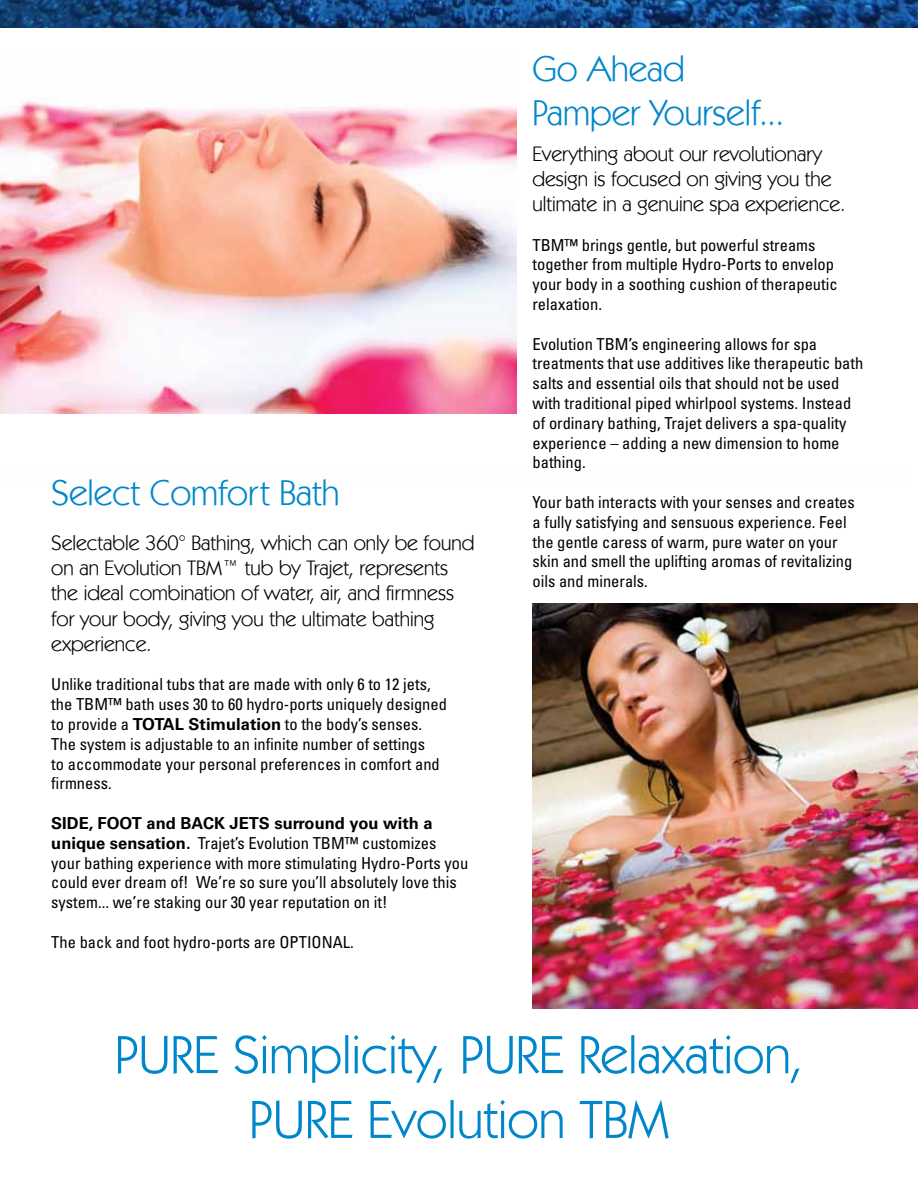
<style>
.page{position:relative;width:918px;height:1188px;background:#fff}
.page>*{position:absolute;margin:0;border:0;box-sizing:border-box;transform-origin:0 0}
.t1{font:54px/64.8px "Kabel IT Cby BT";color:#0086ca;text-align:center}
.t2{font:36px/43.2px "Kabel IT Cby BT";color:#0086ca}
.t3{font:21px/25.2px "Kabel IT Cby BT";color:#000}
.t4{font:condensed 16.5px/19.8px "Univers LT Std";color:#000}
.s1{font-weight:700;font-stretch:normal}
</style>
<div class="page">
<img style="left:0;top:0;width:918px;height:27px">
<img style="left:0;top:100px;width:516px;height:314px">
<img style="left:532px;top:603px;width:386px;height:406px">
<h2 class="t2" style="left:51px;top:470px;width:290px">Select Comfort Bath</h2>
<p class="t3" style="left:51px;top:530px;width:425px">Selectable 360° Bathing, which can only be found on an Evolution TBM™ tub by Trajet, represents the ideal combination of water, air, and firmness for your body, giving you the ultimate bathing experience.</p>
<p class="t4" style="left:51px;top:674px;width:397px">Unlike traditional tubs that are made with only 6 to 12 jets, the TBM™ bath uses 30 to 60 hydro-ports uniquely designed to provide a <span class="s1">TOTAL Stimulation</span> to the body’s senses.<br>The system is adjustable to an infinite number of settings<br>to accommodate your personal preferences in comfort and firmness.</p>
<p class="t4" style="left:51px;top:813px;width:418px"><span class="s1">SIDE, FOOT and BACK JETS surround you with a unique sensation.</span> Trajet’s Evolution TBM™ customizes your bathing experience with more stimulating Hydro-Ports you could ever dream of! We’re so sure you’ll absolutely love this system... we’re staking our 30 year reputation on it!</p>
<p class="t4" style="left:51px;top:932px;width:304px">The back and foot hydro-ports are OPTIONAL.</p>
<h2 class="t2" style="left:532px;top:47px;width:253px">Go Ahead<br>Pamper Yourself...</h2>
<p class="t3" style="left:532px;top:140px;width:314px">Everything about our revolutionary design is focused on giving you the ultimate in a genuine spa experience.</p>
<p class="t4" style="left:532px;top:235px;width:307px">TBM™ brings gentle, but powerful streams together from multiple Hydro-Ports to envelop your body in a soothing cushion of therapeutic relaxation.</p>
<p class="t4" style="left:532px;top:334px;width:332px">Evolution TBM’s engineering allows for spa treatments that use additives like therapeutic bath salts and essential oils that should not be used with traditional piped whirlpool systems. Instead of ordinary bathing, Trajet delivers a spa-quality experience – adding a new dimension to home bathing.</p>
<p class="t4" style="left:532px;top:492px;width:324px">Your bath interacts with your senses and creates a fully satisfying and sensuous experience. Feel the gentle caress of warm, pure water on your skin and smell the uplifting aromas of revitalizing oils and minerals.</p>
<h1 class="t1" style="left:115px;top:1021px;width:690px">PURE Simplicity, PURE Relaxation,<br>PURE Evolution TBM</h1>
</div>
